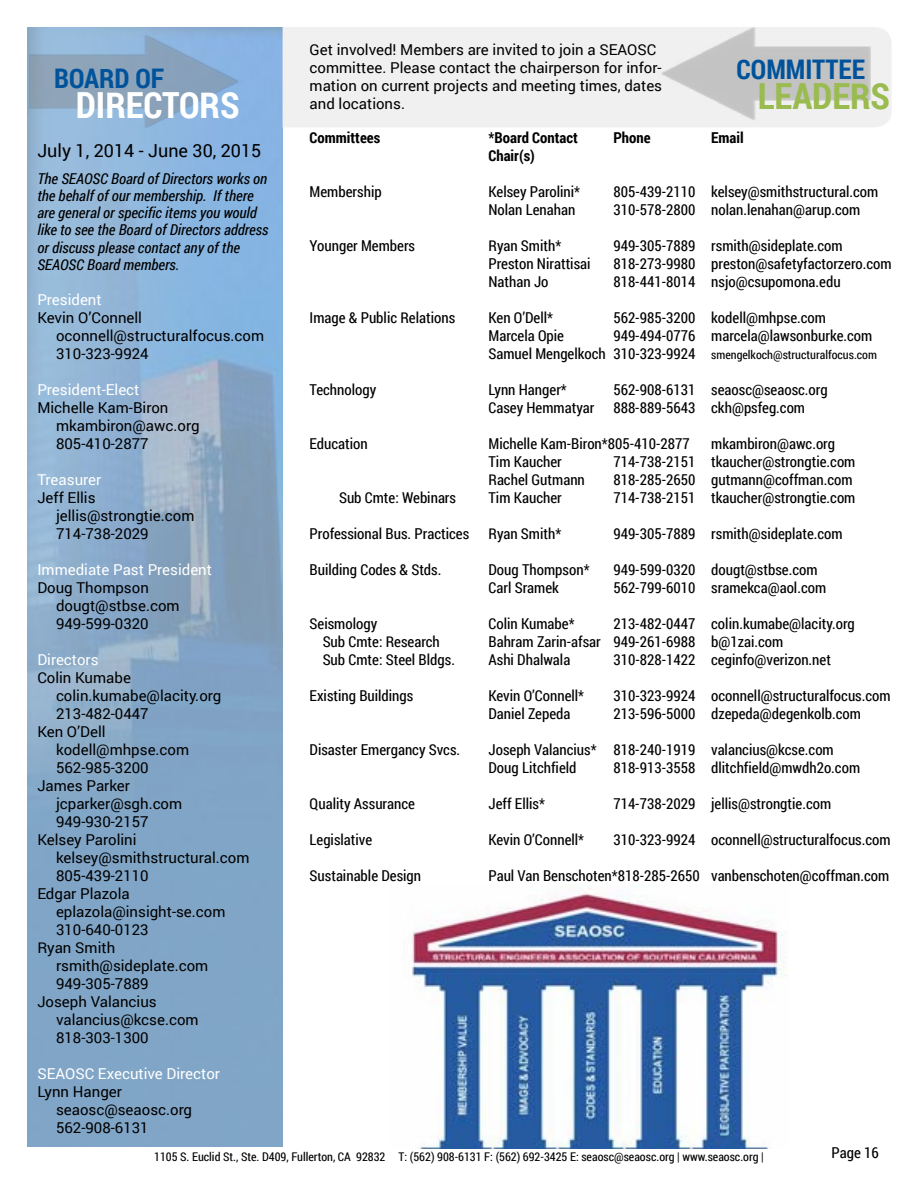
<style>
.page{position:relative;width:918px;height:1188px;background:#fff}
.page>*{position:absolute;margin:0;border:0;box-sizing:border-box;transform-origin:0 0}
.t1{font:700 36px "Roboto Condensed";color:#fff}
.t2{font:700 36px "Roboto Condensed";color:#9abb50}
.t3{font:700 27px "Roboto Condensed";color:#00539b}
.t4{font:18px "Roboto";color:#000}
.t5{font:15px/18px "Roboto Condensed";color:#000}
.t6{font:15px/18px "Roboto";color:#000}
.t7{font:italic 15px/17.2px "Roboto Condensed";color:#000}
.t8{font:15px "Roboto";color:#fff}
.t9{font:700 15px "Roboto Condensed";color:#000}
.t10{font:12px "Roboto Condensed";color:#000}
.s1{font-size:15px}
</style>
<div class="page">
<img style="left:27px;top:27px;width:256px;height:1119px">
<img style="left:27px;top:27px;width:236px;height:109px">
<img style="left:412px;top:888px;width:374px;height:260px">
<div style="left:283px;top:27px;width:354px;height:100px;background:#f0f0f0"></div>
<img style="left:637px;top:27px;width:254px;height:100px">
<h2 class="t3" style="left:54px;top:59px;width:112px">BOARD OF</h2>
<h1 class="t1" style="left:76px;top:80px;width:165px">DIRECTORS</h1>
<p class="t4" style="left:37px;top:138px;width:226px">July 1, 2014 - June 30, 2015</p>
<p class="t7" style="left:37px;top:169px;width:233px">The SEAOSC Board of Directors works on the behalf of our membership. If there are general or specific items you would like to see the Board of Directors address or discuss please contact any of the SEAOSC Board members.</p>
<p class="t8" style="left:37px;top:289px;width:66px">President</p>
<p class="t6" style="left:56px;top:308px;width:210px;text-indent:-19px">Kevin O’Connell oconnell@structuralfocus.com<br>310-323-9924</p>
<p class="t8" style="left:37px;top:379px;width:104px">President-Elect</p>
<p class="t6" style="left:56px;top:398px;width:145px;text-indent:-19px">Michelle Kam-Biron mkambiron@awc.org<br>805-410-2877</p>
<p class="t8" style="left:37px;top:469px;width:65px">Treasurer</p>
<p class="t6" style="left:56px;top:488px;width:140px;text-indent:-19px">Jeff Ellis jellis@strongtie.com<br>714-738-2029</p>
<p class="t8" style="left:37px;top:559px;width:176px">Immediate Past President</p>
<p class="t6" style="left:56px;top:578px;width:125px;text-indent:-19px">Doug Thompson dougt@stbse.com<br>949-599-0320</p>
<p class="t8" style="left:37px;top:649px;width:63px">Directors</p>
<p class="t6" style="left:37px;top:668px;width:95px">Colin Kumabe</p>
<p class="t6" style="left:56px;top:686px;width:167px">colin.kumabe@lacity.org</p>
<p class="t6" style="left:56px;top:704px;width:94px">213-482-0447</p>
<p class="t6" style="left:37px;top:722px;width:70px">Ken O’Dell</p>
<p class="t6" style="left:56px;top:740px;width:135px">kodell@mhpse.com</p>
<p class="t6" style="left:56px;top:758px;width:94px">562-985-3200</p>
<p class="t6" style="left:37px;top:776px;width:94px">James Parker</p>
<p class="t6" style="left:56px;top:794px;width:128px">jcparker@sgh.com</p>
<p class="t6" style="left:56px;top:812px;width:94px">949-930-2157</p>
<p class="t6" style="left:37px;top:830px;width:101px">Kelsey Parolini</p>
<p class="t6" style="left:56px;top:848px;width:195px">kelsey@smithstructural.com</p>
<p class="t6" style="left:56px;top:866px;width:94px">805-439-2110</p>
<p class="t6" style="left:37px;top:884px;width:94px">Edgar Plazola</p>
<p class="t6" style="left:56px;top:902px;width:171px">eplazola@insight-se.com</p>
<p class="t6" style="left:56px;top:920px;width:94px">310-640-0123</p>
<p class="t6" style="left:37px;top:938px;width:79px">Ryan Smith</p>
<p class="t6" style="left:56px;top:956px;width:154px">rsmith@sideplate.com</p>
<p class="t6" style="left:56px;top:974px;width:94px">949-305-7889</p>
<p class="t6" style="left:37px;top:992px;width:121px">Joseph Valancius</p>
<p class="t6" style="left:56px;top:1010px;width:144px">valancius@kcse.com</p>
<p class="t6" style="left:56px;top:1028px;width:94px">818-303-1300</p>
<p class="t8" style="left:37px;top:1063px;width:184px">SEAOSC Executive Director</p>
<p class="t6" style="left:56px;top:1082px;width:138px;text-indent:-19px">Lynn Hanger seaosc@seaosc.org<br>562-908-6131</p>
<p class="t6" style="left:310px;top:40px;width:354px">Get involved! Members are invited to join a SEAOSC committee. Please contact the chairperson for infor&shy;mation on current projects and meeting times, dates and locations.</p>
<p class="t9" style="left:310px;top:127px;width:72px">Committees</p>
<p class="t9" style="left:488px;top:127px;width:91px">*Board Contact</p>
<p class="t9" style="left:613px;top:127px;width:39px">Phone</p>
<p class="t9" style="left:711px;top:127px;width:34px">Email</p>
<p class="t9" style="left:488px;top:145px;width:48px">Chair(s)</p>
<p class="t5" style="left:310px;top:182px;width:74px">Membership</p>
<p class="t5" style="left:488px;top:182px;width:93px">Kelsey Parolini*</p>
<p class="t5" style="left:613px;top:182px;width:266px">805-439-2110 kelsey@smithstructural.com</p>
<p class="t5" style="left:488px;top:200px;width:88px">Nolan Lenahan</p>
<p class="t5" style="left:613px;top:200px;width:248px">310-578-2800 nolan.lenahan@arup.com</p>
<p class="t5" style="left:310px;top:236px;width:107px">Younger Members</p>
<p class="t5" style="left:488px;top:236px;width:74px">Ryan Smith*</p>
<p class="t5" style="left:613px;top:236px;width:231px">949-305-7889 rsmith@sideplate.com</p>
<p class="t5" style="left:488px;top:254px;width:104px">Preston Nirattisai</p>
<p class="t5" style="left:613px;top:254px;width:280px">818-273-9980 preston@safetyfactorzero.com</p>
<p class="t5" style="left:488px;top:272px;width:62px">Nathan Jo</p>
<p class="t5" style="left:613px;top:272px;width:229px">818-441-8014 nsjo@csupomona.edu</p>
<p class="t5" style="left:310px;top:308px;width:147px">Image &amp; Public Relations</p>
<p class="t5" style="left:488px;top:308px;width:66px">Ken O’Dell*</p>
<p class="t5" style="left:613px;top:308px;width:214px">562-985-3200 kodell@mhpse.com</p>
<p class="t5" style="left:488px;top:326px;width:77px">Marcela Opie</p>
<p class="t5" style="left:613px;top:326px;width:260px">949-494-0776 marcela@lawsonburke.com</p>
<p class="t10" style="left:488px;top:347px;width:390px"><span class="s1">Samuel Mengelkoch 310-323-9924</span> smengelkoch@structuralfocus.com</p>
<p class="t5" style="left:310px;top:380px;width:68px">Technology</p>
<p class="t5" style="left:488px;top:380px;width:80px">Lynn Hanger*</p>
<p class="t5" style="left:613px;top:380px;width:216px">562-908-6131 seaosc@seaosc.org</p>
<p class="t5" style="left:488px;top:398px;width:107px">Casey Hemmatyar</p>
<p class="t5" style="left:613px;top:398px;width:193px">888-889-5643 ckh@psfeg.com</p>
<p class="t5" style="left:310px;top:434px;width:60px">Education</p>
<p class="t5" style="left:488px;top:434px;width:203px">Michelle Kam-Biron*805-410-2877</p>
<p class="t5" style="left:711px;top:434px;width:125px">mkambiron@awc.org</p>
<p class="t5" style="left:488px;top:452px;width:75px">Tim Kaucher</p>
<p class="t5" style="left:613px;top:452px;width:244px">714-738-2151 tkaucher@strongtie.com</p>
<p class="t5" style="left:488px;top:470px;width:98px">Rachel Gutmann</p>
<p class="t5" style="left:613px;top:470px;width:241px">818-285-2650 gutmann@coffman.com</p>
<p class="t5" style="left:339px;top:488px;width:119px">Sub Cmte: Webinars</p>
<p class="t5" style="left:488px;top:488px;width:75px">Tim Kaucher</p>
<p class="t5" style="left:613px;top:488px;width:244px">714-738-2151 tkaucher@strongtie.com</p>
<p class="t5" style="left:310px;top:524px;width:161px">Professional Bus. Practices</p>
<p class="t5" style="left:488px;top:524px;width:74px">Ryan Smith*</p>
<p class="t5" style="left:613px;top:524px;width:231px">949-305-7889 rsmith@sideplate.com</p>
<p class="t5" style="left:310px;top:560px;width:133px">Building Codes &amp; Stds.</p>
<p class="t5" style="left:488px;top:560px;width:103px">Doug Thompson*</p>
<p class="t5" style="left:613px;top:560px;width:206px">949-599-0320 dougt@stbse.com</p>
<p class="t5" style="left:488px;top:578px;width:72px">Carl Sramek</p>
<p class="t5" style="left:613px;top:578px;width:214px">562-799-6010 sramekca@aol.com</p>
<p class="t5" style="left:310px;top:614px;width:69px">Seismology</p>
<p class="t5" style="left:488px;top:614px;width:88px">Colin Kumabe*</p>
<p class="t5" style="left:613px;top:614px;width:243px">213-482-0447 colin.kumabe@lacity.org</p>
<p class="t5" style="left:323px;top:632px;width:119px">Sub Cmte: Research</p>
<p class="t5" style="left:488px;top:632px;width:296px">Bahram Zarin-afsar 949-261-6988 b@1zai.com</p>
<p class="t5" style="left:323px;top:650px;width:134px">Sub Cmte: Steel Bldgs.</p>
<p class="t5" style="left:488px;top:650px;width:83px">Ashi Dhalwala</p>
<p class="t5" style="left:613px;top:650px;width:219px">310-828-1422 ceginfo@verizon.net</p>
<p class="t5" style="left:310px;top:686px;width:105px">Existing Buildings</p>
<p class="t5" style="left:488px;top:686px;width:97px">Kevin O’Connell*</p>
<p class="t5" style="left:613px;top:686px;width:279px">310-323-9924 oconnell@structuralfocus.com</p>
<p class="t5" style="left:488px;top:704px;width:84px">Daniel Zepeda</p>
<p class="t5" style="left:613px;top:704px;width:249px">213-596-5000 dzepeda@degenkolb.com</p>
<p class="t5" style="left:310px;top:740px;width:152px">Disaster Emergancy Svcs.</p>
<p class="t5" style="left:488px;top:740px;width:347px">Joseph Valancius* 818-240-1919 valancius@kcse.com<br>Doug Litchfield</p>
<h2 class="t3" style="left:737px;top:51px;width:130px">COMMITTEE</h2>
<h1 class="t2" style="left:758px;top:71px;width:134px">LEADERS</h1>
<p class="t5" style="left:613px;top:758px;width:248px">818-913-3558 dlitchfield@mwdh2o.com</p>
<p class="t5" style="left:310px;top:794px;width:107px">Quality Assurance</p>
<p class="t5" style="left:488px;top:794px;width:58px">Jeff Ellis*</p>
<p class="t5" style="left:613px;top:794px;width:219px">714-738-2029 jellis@strongtie.com</p>
<p class="t5" style="left:310px;top:830px;width:64px">Legislative</p>
<p class="t5" style="left:488px;top:830px;width:97px">Kevin O’Connell*</p>
<p class="t5" style="left:613px;top:830px;width:279px">310-323-9924 oconnell@structuralfocus.com</p>
<p class="t5" style="left:310px;top:866px;width:113px">Sustainable Design</p>
<p class="t5" style="left:488px;top:866px;width:402px">Paul Van Benschoten*818-285-2650 vanbenschoten@coffman.com</p>
<p class="t10" style="left:154px;top:1148px;width:611px">1105 S. Euclid St., Ste. D409, Fullerton, CA 92832 T: (562) 908-6131 F: (562) 692-3425 E: seaosc@seaosc.org | www.seaosc.org |</p>
<p class="t5" style="left:832px;top:1143px;width:49px">Page 16</p>
</div>
